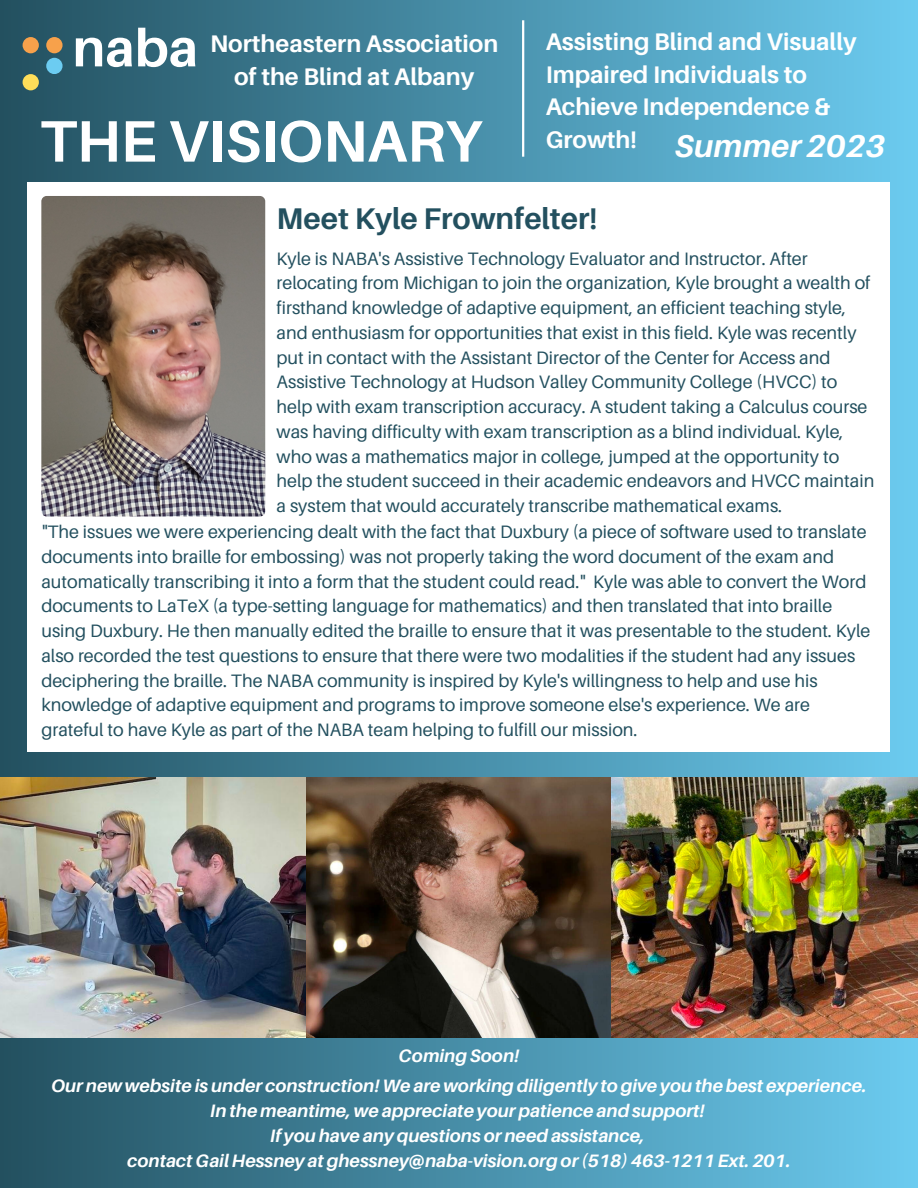
<style>
.page{position:relative;width:918px;height:1188px;background:#fff}
.page>*{position:absolute;margin:0;border:0;box-sizing:border-box;transform-origin:0 0}
.t1{font:700 58.5px "Aileron";color:#fff}
.t2{font:700 52.65px "Aileron";color:#fff}
.t3{font:italic 700 31.5px "Aileron";color:#fff}
.t4{font:700 30px "Aileron";color:#23505f}
.t5{font:700 24px/32.7px "Aileron";color:#fff}
.t6{font:18px/24.8px "Aileron";color:#23505f}
.t7{font:italic 700 18px "Aileron";color:#fff}
</style>
<div class="page">
<div style="left:0;top:0;width:918px;height:1188px;background:linear-gradient(to right,#23505f,#6ccbf0)"></div>
<hr style="left:522px;top:20px;width:2px;height:137px;background:#fff">
<div style="left:23px;top:37px;width:16px;height:16px;background:#f7a14b;border-radius:50%"></div>
<div style="left:46px;top:37px;width:17px;height:16px;background:#f7a14b;border-radius:50%"></div>
<div style="left:46px;top:58px;width:17px;height:16px;background:#6cccf1;border-radius:50%"></div>
<div style="left:23px;top:74px;width:16px;height:16px;background:#ffde59;border-radius:50%"></div>
<div style="left:28px;top:182px;width:862px;height:569px;background:#fff"></div>
<img style="left:41px;top:196px;width:224px;height:321px;border-radius:5px">
<img style="left:0;top:777px;width:918px;height:260px">
<p class="t2" style="left:73px;top:15px;width:127px">naba</p>
<p class="t5" style="left:546px;top:25px;width:312px">Assisting Blind and Visually<br>Impaired Individuals to<br>Achieve Independence &amp;</p>
<p class="t1" style="left:40px;top:105px;width:443px">THE VISIONARY</p>
<p class="t5" style="left:546px;top:123px;width:93px">Growth!</p>
<p class="t3" style="left:675px;top:127px;width:211px">Summer 2023</p>
<p class="t5" style="left:210px;top:27px;width:290px;text-align:center">Northeastern Association of the Blind at Albany</p>
<p class="t4" style="left:277px;top:200px;width:322px">Meet Kyle Frownfelter!</p>
<p class="t6" style="left:277px;top:246px;width:599px">Kyle is NABA's Assistive Technology Evaluator and Instructor. After relocating from Michigan to join the organization, Kyle brought a wealth of firsthand knowledge of adaptive equipment, an efficient teaching style, and enthusiasm for opportunities that exist in this field. Kyle was recently put in contact with the Assistant Director of the Center for Access and Assistive Technology at Hudson Valley Community College (HVCC) to help with exam transcription accuracy. A student taking a Calculus course was having difficulty with exam transcription as a blind individual. Kyle, who was a mathematics major in college, jumped at the opportunity to help the student succeed in their academic endeavors and HVCC maintain a system that would accurately transcribe mathematical exams.</p>
<p class="t6" style="left:41px;top:519px;width:831px">"The issues we were experiencing dealt with the fact that Duxbury (a piece of software used to translate documents into braille for embossing) was not properly taking the word document of the exam and automatically transcribing it into a form that the student could read." Kyle was able to convert the Word documents to LaTeX (a type-setting language for mathematics) and then translated that into braille using Duxbury. He then manually edited the braille to ensure that it was presentable to the student. Kyle also recorded the test questions to ensure that there were two modalities if the student had any issues deciphering the braille. The NABA community is inspired by Kyle's willingness to help and use his knowledge of adaptive equipment and programs to improve someone else's experience. We are grateful to have Kyle as part of the NABA team helping to fulfill our mission.</p>
<p class="t7" style="left:399px;top:1044px;width:122px">Coming Soon!</p>
<p class="t7" style="left:51px;top:1075px;width:817px">Our new website is under construction! We are working diligently to give you the best experience.</p>
<p class="t7" style="left:210px;top:1100px;width:496px">In the meantime, we appreciate your patience and support!</p>
<p class="t7" style="left:270px;top:1124px;width:376px">If you have any questions or need assistance,</p>
<p class="t7" style="left:127px;top:1149px;width:665px">contact Gail Hessney at ghessney@naba-vision.org or (518) 463-1211 Ext. 201.</p>
</div>
